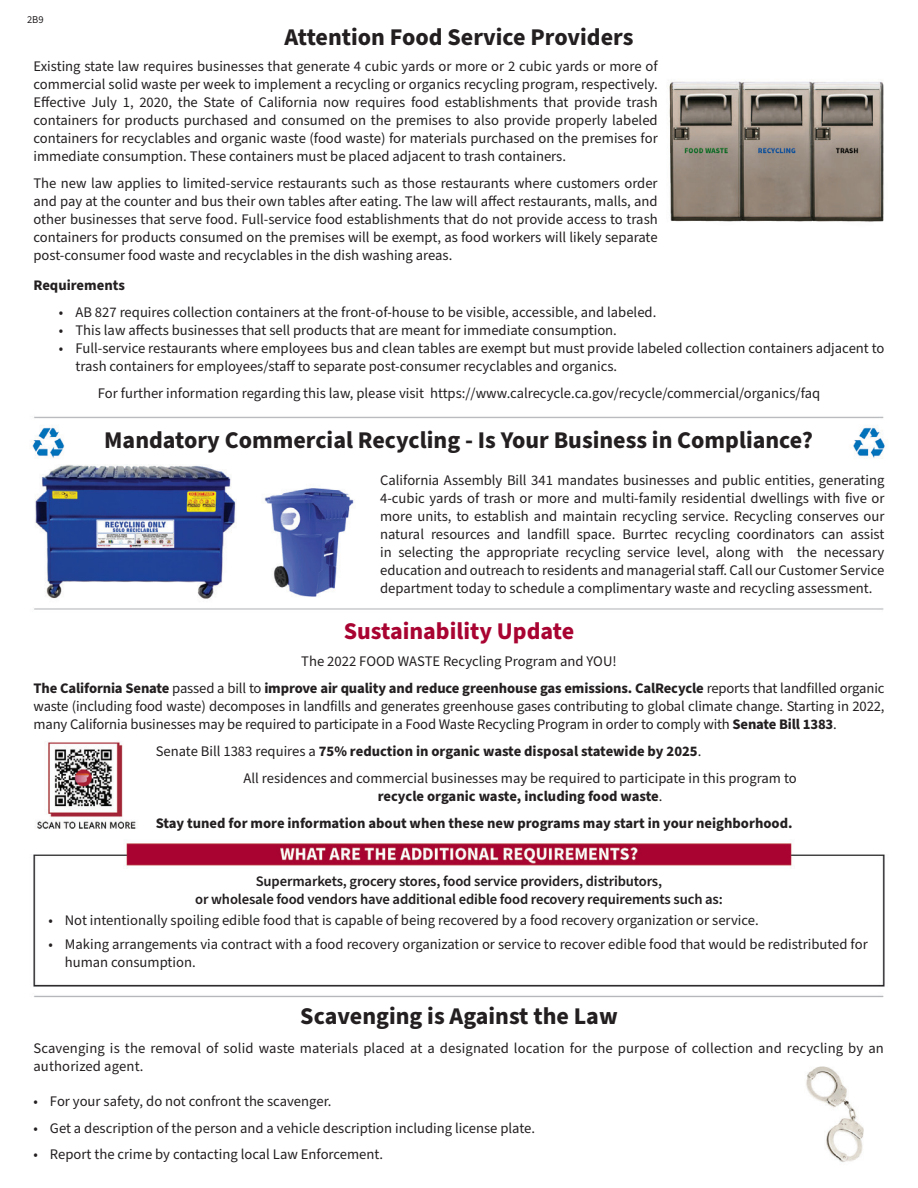
<style>
.page{position:relative;width:918px;height:1188px;background:#fff}
.page>*{position:absolute;margin:0;border:0;box-sizing:border-box;transform-origin:0 0}
.t1{font:700 24px "Source Sans Pro";color:#231f20}
.t2{font:700 24px "Source Sans Pro";color:#a90332}
.t3{font:14.7px/18px "Source Sans Pro";color:#231f20;text-align:justify}
.t4{font:700 14.7px "Source Sans Pro";color:#231f20}
.t5{font:600 14.7px "Source Sans Pro";letter-spacing:-.01em;color:#231f20}
.t6{font:10.5px "Source Sans Pro";color:#231f20}
.s1{font-weight:700}
.s2{font-weight:400}
</style>
<div class="page">
<img style="left:31px;top:81px;width:854px;height:1081px">
<p class="t6" style="left:27px;top:13px;width:18px">2B9</p>
<p class="t1" style="left:285px;top:21px;width:350px">Attention Food Service Providers</p>
<p class="t3" style="left:33px;top:57px;width:626px">Existing state law requires businesses that generate 4 cubic yards or more or 2 cubic yards or more of commercial solid waste per week to implement a recycling or organics recycling program, respectively.<br>Effective July 1, 2020, the State of California now requires food establishments that provide trash containers for products purchased and consumed on the premises to also provide properly labeled containers for recyclables and organic waste (food waste) for materials purchased on the premises for immediate consumption. These containers must be placed adjacent to trash containers.</p>
<p class="t3" style="left:33px;top:174px;width:626px">The new law applies to limited-service restaurants such as those restaurants where customers order and pay at the counter and bus their own tables after eating. The law will affect restaurants, malls, and other businesses that serve food. Full-service food establishments that do not provide access to trash containers for products consumed on the premises will be exempt, as food workers will likely separate post-consumer food waste and recyclables in the dish washing areas.</p>
<p class="t4" style="left:33px;top:276px;width:93px">Requirements</p>
<p class="t3" style="left:59px;top:304px;width:599px">• AB 827 requires collection containers at the front-of-house to be visible, accessible, and labeled.</p>
<p class="t3" style="left:59px;top:322px;width:560px">• This law affects businesses that sell products that are meant for immediate consumption.</p>
<p class="t3" style="left:75px;top:340px;width:811px;text-indent:-16px">• Full-service restaurants where employees bus and clean tables are exempt but must provide labeled collection containers adjacent to trash containers for employees/staff to separate post-consumer recyclables and organics.</p>
<p class="t3" style="left:98px;top:385px;width:724px">For further information regarding this law, please visit https://www.calrecycle.ca.gov/recycle/commercial/organics/faq</p>
<p class="t1" style="left:104px;top:423px;width:710px">Mandatory Commercial Recycling - Is Your Business in Compliance?</p>
<p class="t3" style="left:380px;top:471px;width:506px">California Assembly Bill 341 mandates businesses and public entities, generating 4-cubic yards of trash or more and multi-family residential dwellings with five or more units, to establish and maintain recycling service. Recycling conserves our natural resources and landfill space. Burrtec recycling coordinators can assist in selecting the appropriate recycling service level, along with the necessary education and outreach to residents and managerial staff. Call our Customer Service department today to schedule a complimentary waste and recycling assessment.</p>
<p class="t2" style="left:344px;top:615px;width:232px">Sustainability Update</p>
<p class="t3" style="left:301px;top:653px;width:317px">The 2022 FOOD WASTE Recycling Program and YOU!</p>
<p class="t3" style="left:33px;top:680px;width:853px"><span class="s1">The California Senate</span> passed a bill to <span class="s1">improve air quality and reduce greenhouse gas emissions. CalRecycle</span> reports that landfilled organic waste (including food waste) decomposes in landfills and generates greenhouse gases contributing to global climate change. Starting in 2022, many California businesses may be required to participate in a Food Waste Recycling Program in order to comply with <span class="s1">Senate Bill 1383</span>.</p>
<p class="t4" style="left:156px;top:741px;width:547px"><span class="s2">Senate Bill 1383 requires a</span> 75% reduction in organic waste disposal statewide by 2025<span class="s2">.</span></p>
<p class="t3" style="left:243px;top:770px;width:555px">All residences and commercial businesses may be required to participate in this program to</p>
<p class="t4" style="left:378px;top:786px;width:286px">recycle organic waste, including food waste<span class="s2">.</span></p>
<p class="t4" style="left:156px;top:813px;width:638px">Stay tuned for more information about when these new programs may start in your neighborhood.</p>
<p class="t5" style="left:256px;top:871px;width:408px">Supermarkets, grocery stores, food service providers, distributors,</p>
<p class="t5" style="left:195px;top:889px;width:529px">or wholesale food vendors have additional edible food recovery requirements such as:</p>
<p class="t3" style="left:48px;top:912px;width:712px">• Not intentionally spoiling edible food that is capable of being recovered by a food recovery organization or service.</p>
<p class="t3" style="left:65px;top:936px;width:804px;text-indent:-16px">• Making arrangements via contract with a food recovery organization or service to recover edible food that would be redistributed for human consumption.</p>
<p class="t1" style="left:300px;top:999px;width:319px">Scavenging is Against the Law</p>
<p class="t3" style="left:33px;top:1040px;width:852px;line-height:17.5px">Scavenging is the removal of solid waste materials placed at a designated location for the purpose of collection and recycling by an authorized agent.</p>
<p class="t3" style="left:33px;top:1093px;width:300px">• For your safety, do not confront the scavenger.</p>
<p class="t3" style="left:33px;top:1119px;width:503px">• Get a description of the person and a vehicle description including license plate.</p>
<p class="t3" style="left:33px;top:1146px;width:351px">• Report the crime by contacting local Law Enforcement.</p>
</div>
